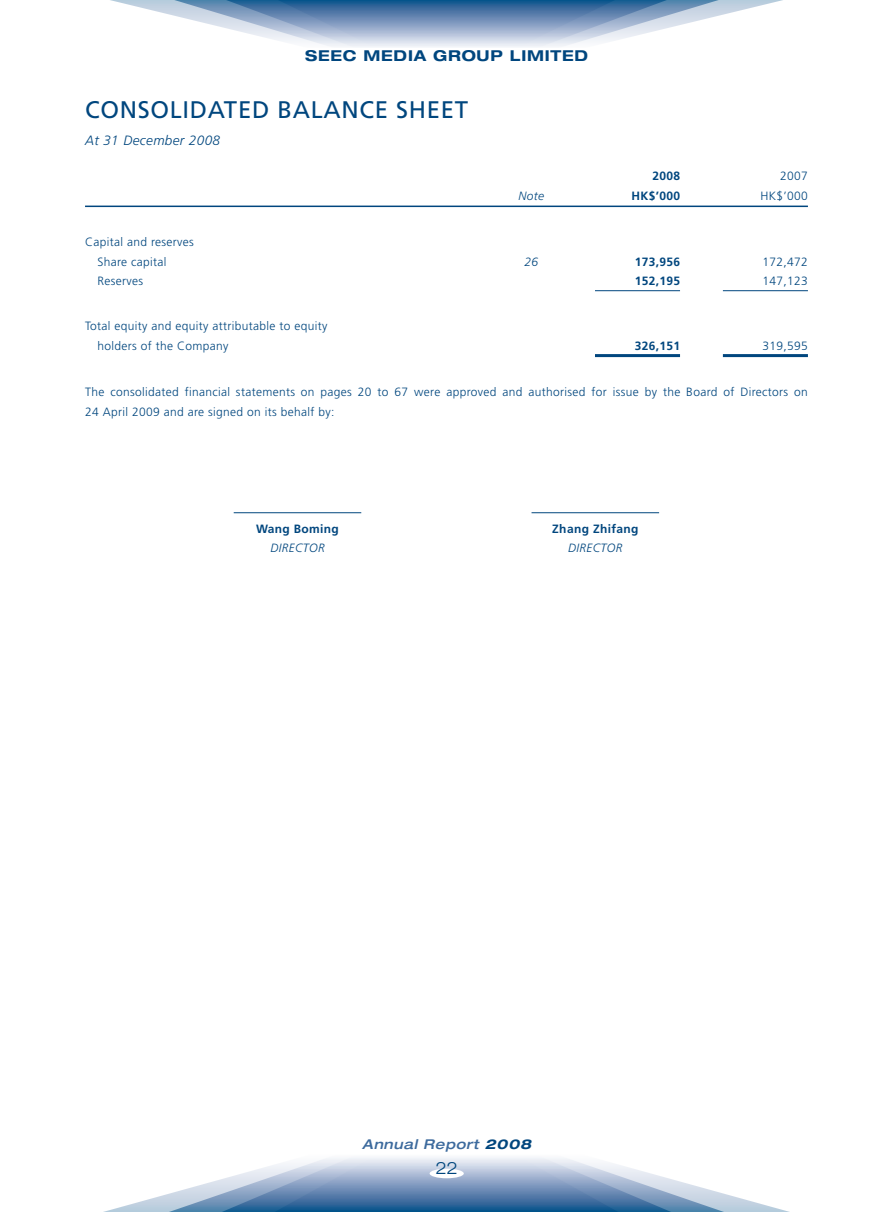
<style>
.page{position:relative;width:893px;height:1212px;background:#fff}
.page>*{position:absolute;margin:0;border:0;box-sizing:border-box;transform-origin:0 0}
.t1{font:24px "Frutiger LT Std";letter-spacing:.03em;color:#00467e}
.t2{font:300 expanded 16.95px "Helvetica Neue LT Std";color:#00467e}
.t3{font:700 expanded 15px "Helvetica Neue LT Std";letter-spacing:.05em;color:#00467e}
.t4{font:italic 500 expanded 13.5px "Helvetica Neue LT Std";letter-spacing:.05em;color:#3c6a9d}
.t5{font:italic 300 13.5px "Frutiger LT Std";letter-spacing:.03em;color:#00467e}
.t6{font:300 12px/19.5px "Frutiger LT Std";letter-spacing:.03em;color:#00467e}
.t7{font:700 12px "Frutiger LT Std";letter-spacing:.03em;color:#00467e}
.t8{font:italic 300 12px "Frutiger LT Std";letter-spacing:.03em;color:#00467e}
.s1{font-weight:700;color:#00467e}
</style>
<div class="page">
<svg style="left:132px;top:1187px;width:629px;height:25px"></svg>
<svg style="left:192px;top:1171px;width:509px;height:41px"></svg>
<svg style="left:252px;top:1157px;width:389px;height:55px;background:#88a4c4"></svg>
<svg style="left:132px;top:0;width:629px;height:20px"></svg>
<svg style="left:192px;top:0;width:509px;height:47px"></svg>
<div style="left:430px;top:1169px;width:34px;height:9px;background:#fff;border-radius:50%"></div>
<hr style="left:85px;top:206px;width:723px;height:1px;background:#00467e">
<hr style="left:595px;top:290px;width:85px;height:1px;background:#00467e">
<hr style="left:723px;top:290px;width:85px;height:1px;background:#00467e">
<hr style="left:595px;top:354px;width:85px;height:3px;background:#00467e">
<hr style="left:723px;top:354px;width:85px;height:3px;background:#00467e">
<hr style="left:234px;top:512px;width:127px;height:1px;background:#00467e">
<hr style="left:531px;top:512px;width:128px;height:1px;background:#00467e">
<p class="t3" style="left:305px;top:46px;width:285px">SEEC MEDIA GROUP LIMITED</p>
<p class="t1" style="left:85px;top:95px;width:385px">CONSOLIDATED BALANCE SHEET</p>
<p class="t5" style="left:85px;top:133px;width:137px">At 31 December 2008</p>
<p class="t6" style="left:97px;top:232px;width:98px;text-indent:-12px">Capital and reserves<br>Share capital</p>
<p class="t7" style="left:652px;top:169px;width:29px">2008</p>
<p class="t6" style="left:780px;top:166px;width:29px">2007</p>
<p class="t8" style="left:518px;top:189px;width:27px">Note</p>
<p class="t7" style="left:631px;top:188px;width:50px">HK$’000</p>
<p class="t6" style="left:761px;top:186px;width:49px">HK$’000</p>
<p class="t8" style="left:524px;top:255px;width:15px">26</p>
<p class="t7" style="left:635px;top:254px;width:47px">173,956</p>
<p class="t6" style="left:763px;top:252px;width:47px">172,472</p>
<p class="t6" style="left:97px;top:271px;width:47px">Reserves</p>
<p class="t7" style="left:635px;top:274px;width:47px">152,195</p>
<p class="t6" style="left:763px;top:271px;width:47px">147,123</p>
<p class="t6" style="left:97px;top:316px;width:232px;text-indent:-12px">Total equity and equity attributable to equity holders of the Company</p>
<p class="t7" style="left:635px;top:338px;width:47px">326,151</p>
<p class="t6" style="left:763px;top:336px;width:47px">319,595</p>
<p class="t6" style="left:85px;top:382px;width:724px">The consolidated financial statements on pages 20 to 67 were approved and authorised for issue by the Board of Directors on<br>24 April 2009 and are signed on its behalf by:</p>
<p class="t7" style="left:256px;top:521px;width:84px">Wang Boming</p>
<p class="t7" style="left:552px;top:521px;width:88px">Zhang Zhifang</p>
<p class="t8" style="left:270px;top:541px;width:56px">DIRECTOR</p>
<p class="t8" style="left:568px;top:541px;width:56px">DIRECTOR</p>
<p class="t4" style="left:362px;top:1136px;width:170px">Annual Report <span class="s1">2008</span></p>
<p class="t2" style="left:435px;top:1158px;width:24px">22</p>
</div>
